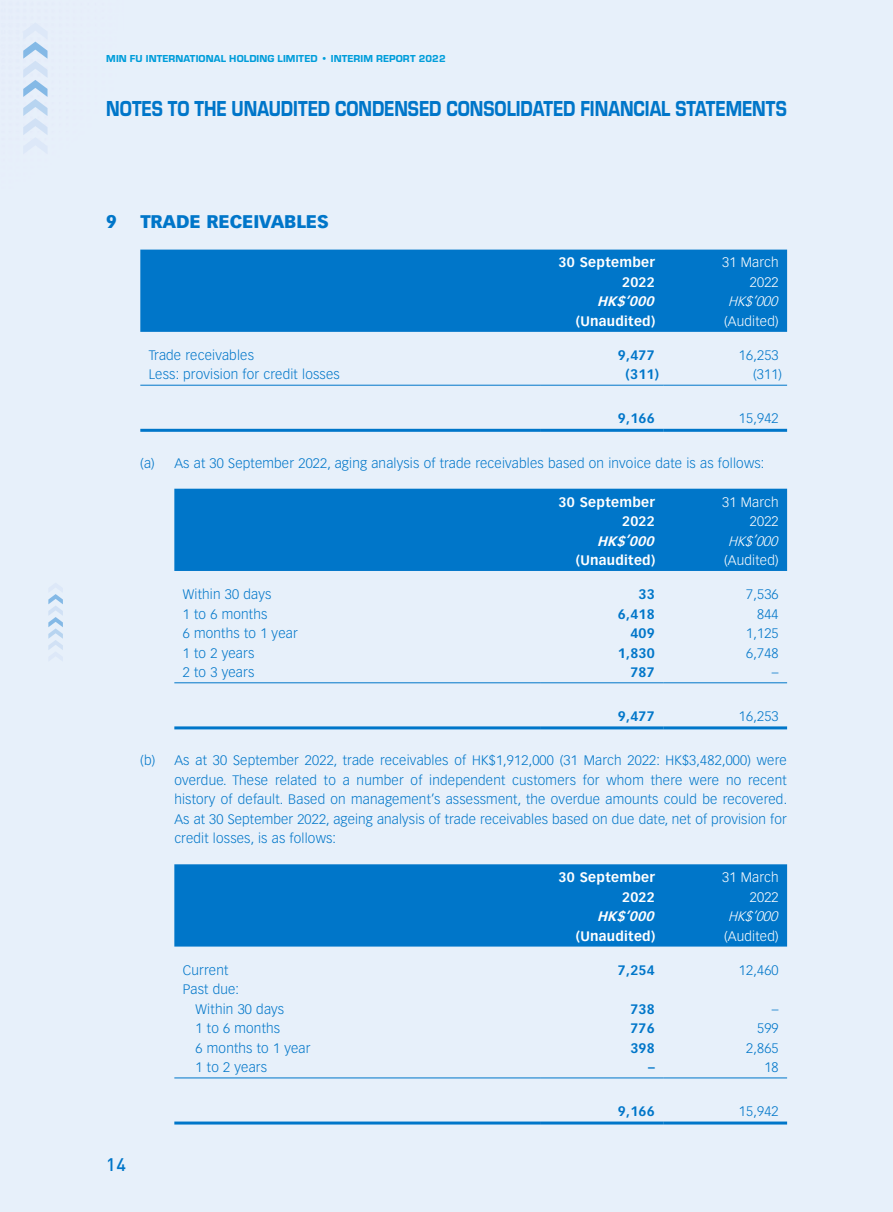
<style>
.page{position:relative;width:893px;height:1212px;background:#e7f0fa}
.page>*{position:absolute;margin:0;border:0;box-sizing:border-box;transform-origin:0 0}
.t1{font:22.5px "Eurostile Hea";color:#0076c9;scale:.8 1}
.Heading_1{font:900 18px "Vectora LT Std";letter-spacing:-.01em;color:#0076c9}
.t2{font:500 18px "DIN Pro";color:#0076c9}
.Body_Text{font:300 13.5px/19.5px "Vectora LT Std";letter-spacing:.015em;color:#0076c9;text-align:justify}
.Body_Text-2{font:700 13.5px "Vectora LT Std";letter-spacing:.02em;color:#fff}
.Body_Text-3{font:300 13.5px "Vectora LT Std";letter-spacing:.015em;color:#fff}
.Body_Text-4{font:700 13.5px "Vectora LT Std";letter-spacing:.02em;color:#0076c9}
.Body_Text-5{font:italic 700 13.5px "Vectora LT Std";color:#fff}
.Body_Text-6{font:italic 300 13.5px "Vectora LT Std";color:#fff}
.t3{font:10.5px "Eurostile Hea";letter-spacing:.01em;color:#009dda}
</style>
<div class="page">
<div style="left:140px;top:250px;width:647px;height:82px;background:#0076c9"></div>
<hr style="left:140px;top:385px;width:400px;height:1px;background:#0076c9">
<hr style="left:540px;top:385px;width:124px;height:1px;background:#0076c9">
<hr style="left:664px;top:385px;width:123px;height:1px;background:#0076c9">
<hr style="left:140px;top:429px;width:400px;height:3px;background:#0076c9">
<hr style="left:540px;top:429px;width:124px;height:3px;background:#0076c9">
<hr style="left:664px;top:429px;width:123px;height:3px;background:#0076c9">
<div style="left:174px;top:489px;width:613px;height:82px;background:#0076c9"></div>
<hr style="left:174px;top:682px;width:366px;height:1px;background:#0076c9">
<hr style="left:540px;top:682px;width:124px;height:1px;background:#0076c9">
<hr style="left:664px;top:682px;width:123px;height:1px;background:#0076c9">
<hr style="left:174px;top:726px;width:366px;height:3px;background:#0076c9">
<hr style="left:540px;top:726px;width:124px;height:3px;background:#0076c9">
<hr style="left:664px;top:726px;width:123px;height:3px;background:#0076c9">
<div style="left:174px;top:864px;width:613px;height:82px;background:#0076c9"></div>
<hr style="left:174px;top:1077px;width:366px;height:1px;background:#0076c9">
<hr style="left:540px;top:1077px;width:124px;height:1px;background:#0076c9">
<hr style="left:664px;top:1077px;width:123px;height:1px;background:#0076c9">
<hr style="left:174px;top:1121px;width:366px;height:3px;background:#0076c9">
<hr style="left:540px;top:1121px;width:124px;height:3px;background:#0076c9">
<hr style="left:664px;top:1121px;width:123px;height:3px;background:#0076c9">
<p class="t3" style="left:106px;top:51px;width:341px">MIN FU INTERNATIONAL HOLDING LIMITED • INTERIM REPORT 2022</p>
<h1 class="t1" style="left:106px;top:92px;width:852px">NOTES TO THE UNAUDITED CONDENSED CONSOLIDATED FINANCIAL STATEMENTS</h1>
<p class="Heading_1" style="left:106px;top:211px;width:12px">9</p>
<p class="Heading_1" style="left:140px;top:211px;width:190px">TRADE RECEIVABLES</p>
<p class="Body_Text-2" style="left:559px;top:254px;width:98px">30 September</p>
<p class="Body_Text-2" style="left:622px;top:274px;width:34px">2022</p>
<p class="Body_Text-3" style="left:722px;top:255px;width:58px">31 March</p>
<p class="Body_Text-3" style="left:750px;top:274px;width:30px">2022</p>
<p class="Body_Text-5" style="left:597px;top:293px;width:62px">HK$’000</p>
<p class="Body_Text-6" style="left:728px;top:294px;width:55px">HK$’000</p>
<p class="Body_Text-2" style="left:576px;top:313px;width:81px">(Unaudited)</p>
<p class="Body_Text-3" style="left:724px;top:313px;width:56px">(Audited)</p>
<p class="Body_Text" style="left:149px;top:346px;width:107px">Trade receivables</p>
<p class="Body_Text-4" style="left:618px;top:347px;width:39px">9,477</p>
<p class="Body_Text" style="left:739px;top:346px;width:41px">16,253</p>
<p class="Body_Text" style="left:149px;top:365px;width:192px">Less: provision for credit losses</p>
<p class="Body_Text-4" style="left:626px;top:366px;width:35px">(311)</p>
<p class="Body_Text" style="left:753px;top:365px;width:30px">(311)</p>
<p class="Body_Text-4" style="left:618px;top:410px;width:39px">9,166</p>
<p class="Body_Text" style="left:739px;top:409px;width:41px">15,942</p>
<p class="Body_Text" style="left:140px;top:453px;width:626px">(a) As at 30 September 2022, aging analysis of trade receivables based on invoice date is as follows:</p>
<p class="Body_Text-2" style="left:559px;top:494px;width:98px">30 September</p>
<p class="Body_Text-2" style="left:622px;top:513px;width:34px">2022</p>
<p class="Body_Text-3" style="left:722px;top:494px;width:58px">31 March</p>
<p class="Body_Text-3" style="left:750px;top:513px;width:30px">2022</p>
<p class="Body_Text-5" style="left:597px;top:533px;width:62px">HK$’000</p>
<p class="Body_Text-6" style="left:728px;top:533px;width:55px">HK$’000</p>
<p class="Body_Text-2" style="left:576px;top:552px;width:81px">(Unaudited)</p>
<p class="Body_Text-3" style="left:724px;top:552px;width:56px">(Audited)</p>
<p class="Body_Text" style="left:183px;top:585px;width:90px">Within 30 days</p>
<p class="Body_Text-4" style="left:639px;top:586px;width:18px">33</p>
<p class="Body_Text" style="left:746px;top:585px;width:34px">7,536</p>
<p class="Body_Text" style="left:183px;top:604px;width:86px">1 to 6 months</p>
<p class="Body_Text-4" style="left:618px;top:605px;width:39px">6,418</p>
<p class="Body_Text" style="left:757px;top:604px;width:23px">844</p>
<p class="Body_Text" style="left:183px;top:624px;width:116px">6 months to 1 year</p>
<p class="Body_Text-4" style="left:630px;top:625px;width:26px">409</p>
<p class="Body_Text" style="left:746px;top:624px;width:34px">1,125</p>
<p class="Body_Text" style="left:183px;top:643px;width:73px">1 to 2 years</p>
<p class="Body_Text-4" style="left:618px;top:644px;width:39px">1,830</p>
<p class="Body_Text" style="left:746px;top:643px;width:34px">6,748</p>
<p class="Body_Text" style="left:183px;top:663px;width:73px">2 to 3 years</p>
<p class="Body_Text-4" style="left:630px;top:664px;width:26px">787</p>
<p class="Body_Text" style="left:772px;top:663px;width:8px">–</p>
<p class="Body_Text-4" style="left:618px;top:707px;width:39px">9,477</p>
<p class="Body_Text" style="left:739px;top:706px;width:41px">16,253</p>
<p class="Body_Text" style="left:174px;top:751px;width:614px;text-indent:-34px">(b) As at 30 September 2022, trade receivables of HK$1,912,000 (31 March 2022: HK$3,482,000) were overdue. These related to a number of independent customers for whom there were no recent history of default. Based on management’s assessment, the overdue amounts could be recovered.<br>As at 30 September 2022, ageing analysis of trade receivables based on due date, net of provision for credit losses, is as follows:</p>
<p class="Body_Text-2" style="left:559px;top:869px;width:98px">30 September</p>
<p class="Body_Text-2" style="left:622px;top:889px;width:34px">2022</p>
<p class="Body_Text-3" style="left:722px;top:869px;width:58px">31 March</p>
<p class="Body_Text-3" style="left:750px;top:889px;width:30px">2022</p>
<p class="Body_Text-5" style="left:597px;top:908px;width:62px">HK$’000</p>
<p class="Body_Text-6" style="left:728px;top:908px;width:55px">HK$’000</p>
<p class="Body_Text-2" style="left:576px;top:928px;width:81px">(Unaudited)</p>
<p class="Body_Text-3" style="left:724px;top:928px;width:56px">(Audited)</p>
<h2 class="t2" style="left:106px;top:1152px;width:21px">14</h2>
<p class="Body_Text" style="left:183px;top:960px;width:47px">Current</p>
<p class="Body_Text-4" style="left:618px;top:962px;width:39px">7,254</p>
<p class="Body_Text" style="left:739px;top:960px;width:41px">12,460</p>
<p class="Body_Text" style="left:183px;top:980px;width:58px">Past due:</p>
<p class="Body_Text" style="left:196px;top:999px;width:90px">Within 30 days</p>
<p class="Body_Text-4" style="left:630px;top:1001px;width:26px">738</p>
<p class="Body_Text" style="left:772px;top:999px;width:8px">–</p>
<p class="Body_Text" style="left:196px;top:1019px;width:86px">1 to 6 months</p>
<p class="Body_Text-4" style="left:630px;top:1020px;width:26px">776</p>
<p class="Body_Text" style="left:757px;top:1019px;width:23px">599</p>
<p class="Body_Text" style="left:196px;top:1038px;width:116px">6 months to 1 year</p>
<p class="Body_Text-4" style="left:630px;top:1040px;width:26px">398</p>
<p class="Body_Text" style="left:746px;top:1038px;width:34px">2,865</p>
<p class="Body_Text" style="left:196px;top:1058px;width:73px">1 to 2 years</p>
<p class="Body_Text-4" style="left:648px;top:1059px;width:8px">–</p>
<p class="Body_Text" style="left:764px;top:1058px;width:16px">18</p>
<p class="Body_Text-4" style="left:618px;top:1103px;width:39px">9,166</p>
<p class="Body_Text" style="left:739px;top:1101px;width:41px">15,942</p>
</div>
